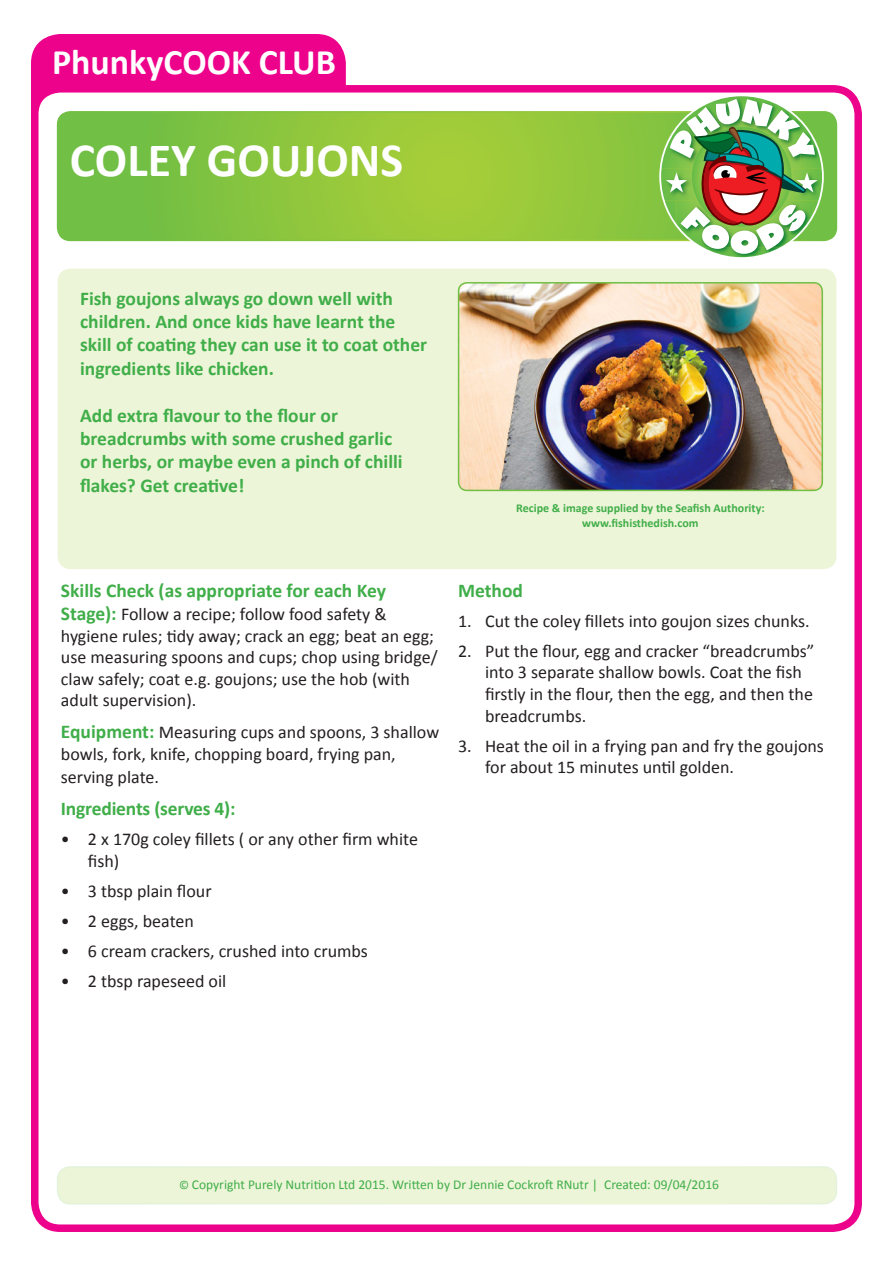
<style>
.page{position:relative;width:893px;height:1263px;background:#fff}
.page>*{position:absolute;margin:0;border:0;box-sizing:border-box;transform-origin:0 0}
.t1{font:700 48px "Calibri";color:#fff}
.t2{font:700 36px "Calibri";color:#fff}
.t3{font:700 19.5px/23.4px "Calibri";color:#40ae49}
.t4{font:18px/21.6px "Calibri";color:#231f20}
.t5{font:13.5px "Calibri";color:#40ae49}
.t6{font:700 12px "Calibri";color:#40ae49}
.s1{font-weight:700;font-size:19.5px;color:#40ae49}
.s2{font-size:12px}
</style>
<div class="page">
<div style="left:35px;top:38px;width:307px;height:1139px;background:#ed028c;border-radius:26px"></div>
<div style="left:35px;top:89px;width:823px;height:1139px;background:#fff;border-radius:26px"></div>
<div style="left:31px;top:85px;width:831px;height:1147px;border:8px solid #ed028c;border-radius:26px"></div>
<svg style="left:58px;top:112px;width:778px;height:128px;background:#8cc63e"></svg>
<div style="left:57px;top:111px;width:780px;height:130px;border:2px solid #fff;border-radius:13px"></div>
<div style="left:58px;top:1167px;width:778px;height:37px;background:#edf5d8;border-radius:13px"></div>
<div style="left:57px;top:1166px;width:780px;height:38px;border:2px solid #fff;border-radius:13px"></div>
<div style="left:58px;top:269px;width:778px;height:300px;background:#edf5d8;border-radius:13px"></div>
<img style="left:719px;top:254px;width:45px;height:2px">
<svg style="left:660px;top:97px;width:163px;height:157px"></svg>
<img style="left:459px;top:283px;width:363px;height:207px">
<div style="left:458px;top:282px;width:365px;height:209px;border:2px solid #71bf44;border-radius:9px"></div>
<p class="t2" style="left:52px;top:39px;width:285px">PhunkyCOOK CLUB</p>
<p class="t1" style="left:70px;top:130px;width:335px">COLEY GOUJONS</p>
<p class="t3" style="left:80px;top:286px;width:349px">Fish goujons always go down well with children. And once kids have learnt the skill of coating they can use it to coat other ingredients like chicken.</p>
<p class="t3" style="left:80px;top:403px;width:324px">Add extra flavour to the flour or breadcrumbs with some crushed garlic or herbs, or maybe even a pinch of chilli flakes? Get creative!</p>
<p class="t6" style="left:516px;top:501px;width:250px">Recipe &amp; image supplied by the Seafish Authority:</p>
<p class="t6" style="left:582px;top:515px;width:118px">www.fishisthedish.com</p>
<p class="t3" style="left:61px;top:578px;width:327px">Skills Check (as appropriate for each Key</p>
<p class="t4" style="left:61px;top:603px;width:378px"><span class="s1">Stage):</span> Follow a recipe; follow food safety &amp; hygiene rules; tidy away; crack an egg; beat an egg; use measuring spoons and cups; chop using bridge/ claw safely; coat e.g. goujons; use the hob (with adult supervision).</p>
<p class="t4" style="left:61px;top:721px;width:380px"><span class="s1">Equipment:</span> Measuring cups and spoons, 3 shallow bowls, fork, knife, chopping board, frying pan,</p>
<p class="t4" style="left:61px;top:766px;width:100px">serving plate.</p>
<p class="t3" style="left:61px;top:797px;width:176px">Ingredients (serves 4):</p>
<p class="t4" style="left:88px;top:828px;width:332px;text-indent:-27px">• 2 x 170g coley fillets ( or any other firm white fish)</p>
<p class="t4" style="left:61px;top:880px;width:152px">• 3 tbsp plain flour</p>
<p class="t4" style="left:61px;top:910px;width:134px">• 2 eggs, beaten</p>
<p class="t4" style="left:61px;top:940px;width:309px">• 6 cream crackers, crushed into crumbs</p>
<p class="t4" style="left:61px;top:970px;width:167px">• 2 tbsp rapeseed oil</p>
<p class="t3" style="left:458px;top:578px;width:66px">Method</p>
<p class="t4" style="left:458px;top:610px;width:353px">1. Cut the coley fillets into goujon sizes chunks.</p>
<p class="t4" style="left:485px;top:640px;width:331px;text-indent:-27px">2. Put the flour, egg and cracker “breadcrumbs” into 3 separate shallow bowls. Coat the fish firstly in the flour, then the egg, and then the breadcrumbs.</p>
<p class="t4" style="left:485px;top:735px;width:340px;text-indent:-27px">3. Heat the oil in a frying pan and fry the goujons for about 15 minutes until golden.</p>
<p class="t5" style="left:179px;top:1176px;width:541px"><span class="s2">©</span> Copyright Purely Nutrition Ltd 2015. Written by Dr Jennie Cockroft RNutr | Created: 09/04/2016</p>
</div>
